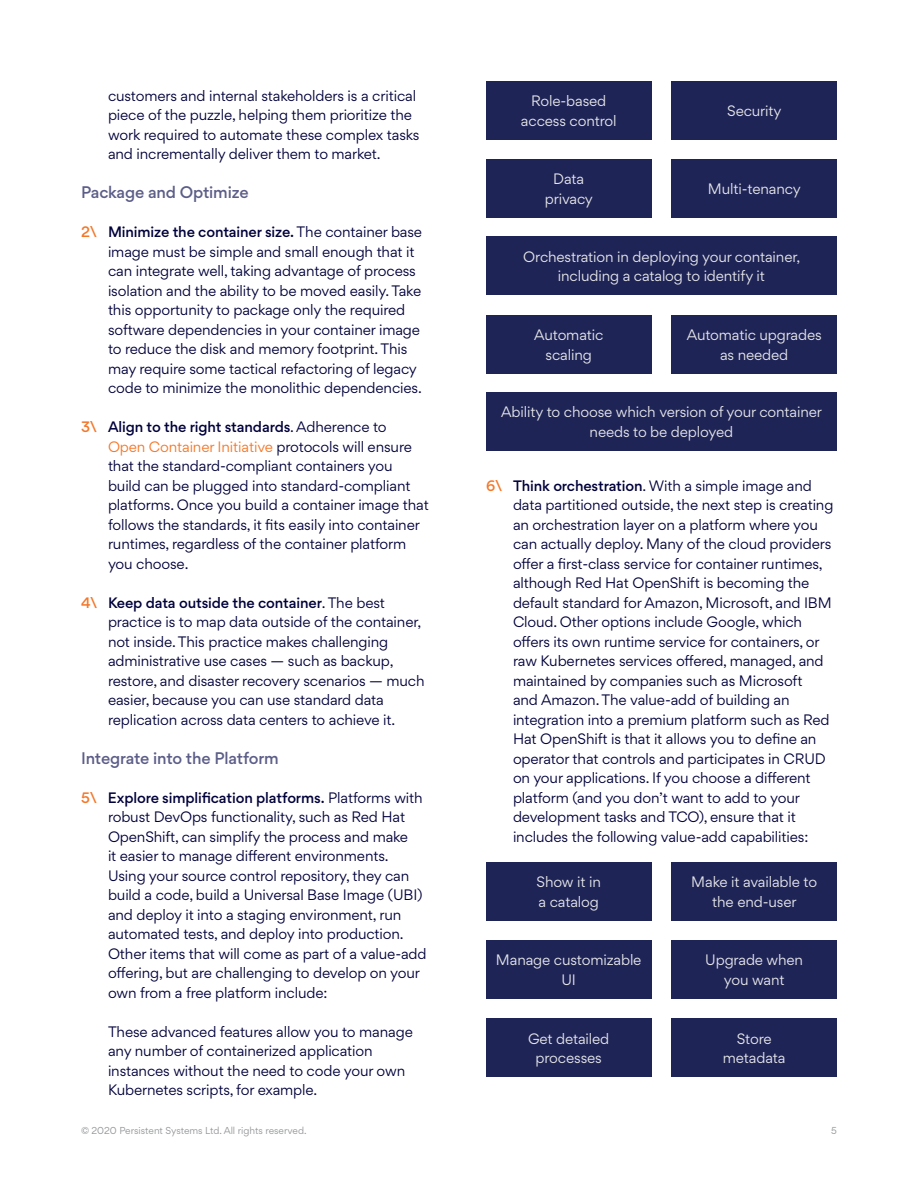
<style>
.page{position:relative;width:918px;height:1188px;background:#fff}
.page>*{position:absolute;margin:0;border:0;box-sizing:border-box;transform-origin:0 0}
.t1{font:500 15px "Gordita";letter-spacing:-.01em;color:#5c5e88}
.t2{font:13.5px/19.5px "Gordita";letter-spacing:-.01em;color:#00003b}
.t3{font:13.5px/19.5px "Gordita";letter-spacing:-.01em;color:#e6e7e9;text-align:center}
.t4{font:9px "Gordita";color:#939598}
.s1{font-weight:500;color:#f47728}
.s2{font-weight:500}
.s3{color:#f47728}
</style>
<div class="page">
<div style="left:486px;top:392px;width:351px;height:59px;background:#1f2457"></div>
<div style="left:486px;top:81px;width:166px;height:59px;background:#1f2457"></div>
<div style="left:486px;top:159px;width:166px;height:59px;background:#1f2457"></div>
<div style="left:486px;top:315px;width:166px;height:59px;background:#1f2457"></div>
<div style="left:486px;top:237px;width:351px;height:58px;background:#1f2457"></div>
<div style="left:671px;top:81px;width:166px;height:59px;background:#1f2457"></div>
<div style="left:671px;top:159px;width:166px;height:59px;background:#1f2457"></div>
<div style="left:671px;top:315px;width:166px;height:59px;background:#1f2457"></div>
<div style="left:486px;top:862px;width:166px;height:59px;background:#1f2457"></div>
<div style="left:486px;top:940px;width:166px;height:59px;background:#1f2457"></div>
<div style="left:486px;top:1019px;width:166px;height:58px;background:#1f2457"></div>
<div style="left:671px;top:862px;width:166px;height:59px;background:#1f2457"></div>
<div style="left:671px;top:940px;width:166px;height:59px;background:#1f2457"></div>
<div style="left:671px;top:1019px;width:166px;height:58px;background:#1f2457"></div>
<p class="t2" style="left:108px;top:85px;width:313px">customers and internal stakeholders is a critical piece of the puzzle, helping them prioritize the work required to automate these complex tasks and incrementally deliver them to market.</p>
<p class="t1" style="left:81px;top:181px;width:169px">Package and Optimize</p>
<p class="t2" style="left:108px;top:222px;width:316px;text-indent:-27px"><span class="s1">2\</span> <span class="s2">Minimize the container size.</span> The container base image must be simple and small enough that it can integrate well, taking advantage of process isolation and the ability to be moved easily. Take this opportunity to package only the required software dependencies in your container image to reduce the disk and memory footprint. This may require some tactical refactoring of legacy code to minimize the monolithic dependencies.</p>
<p class="t2" style="left:108px;top:417px;width:322px;text-indent:-27px"><span class="s1">3\</span> <span class="s2">Align to the right standards</span>. Adherence to<br><span class="s3">Open Container Initiative</span> protocols will ensure that the standard-compliant containers you build can be plugged into standard-compliant platforms. Once you build a container image that follows the standards, it fits easily into container runtimes, regardless of the container platform you choose.</p>
<p class="t2" style="left:108px;top:592px;width:318px;text-indent:-27px"><span class="s1">4\</span> <span class="s2">Keep data outside the container</span>. The best practice is to map data outside of the container, not inside. This practice makes challenging administrative use cases — such as backup, restore, and disaster recovery scenarios — much easier, because you can use standard data replication across data centers to achieve it.</p>
<p class="t1" style="left:81px;top:747px;width:199px">Integrate into the Platform</p>
<p class="t2" style="left:108px;top:787px;width:320px;text-indent:-27px"><span class="s1">5\</span> <span class="s2">Explore simplification platforms.</span> Platforms with robust DevOps functionality, such as Red Hat OpenShift, can simplify the process and make<br>it easier to manage different environments.<br>Using your source control repository, they can build a code, build a Universal Base Image (UBI) and deploy it into a staging environment, run automated tests, and deploy into production.<br>Other items that will come as part of a value-add offering, but are challenging to develop on your own from a free platform include:</p>
<p class="t2" style="left:108px;top:1021px;width:306px">These advanced features allow you to manage any number of containerized application instances without the need to code your own Kubernetes scripts, for example.</p>
<p class="t3" style="left:521px;top:91px;width:97px">Role-based access control</p>
<p class="t3" style="left:545px;top:169px;width:50px">Data privacy</p>
<p class="t3" style="left:727px;top:101px;width:56px">Security</p>
<p class="t3" style="left:708px;top:179px;width:94px">Multi-tenancy</p>
<p class="t3" style="left:523px;top:246px;width:279px">Orchestration in deploying your container, including a catalog to identify it</p>
<p class="t3" style="left:534px;top:325px;width:71px">Automatic scaling</p>
<p class="t3" style="left:687px;top:325px;width:137px">Automatic upgrades as needed</p>
<p class="t3" style="left:501px;top:402px;width:322px">Ability to choose which version of your container needs to be deployed</p>
<p class="t2" style="left:513px;top:475px;width:322px;text-indent:-27px"><span class="s1">6\</span> <span class="s2">Think orchestration</span>. With a simple image and data partitioned outside, the next step is creating an orchestration layer on a platform where you can actually deploy. Many of the cloud providers offer a first-class service for container runtimes, although Red Hat OpenShift is becoming the default standard for Amazon, Microsoft, and IBM Cloud. Other options include Google, which offers its own runtime service for containers, or raw Kubernetes services offered, managed, and maintained by companies such as Microsoft<br>and Amazon. The value-add of building an integration into a premium platform such as Red Hat OpenShift is that it allows you to define an operator that controls and participates in CRUD on your applications. If you choose a different platform (and you don’t want to add to your development tasks and TCO), ensure that it includes the following value-add capabilities:</p>
<p class="t3" style="left:537px;top:872px;width:66px;text-align:left">Show it in a catalog</p>
<p class="t3" style="left:691px;top:872px;width:127px">Make it available to the end-user</p>
<p class="t3" style="left:496px;top:950px;width:147px">Manage customizable<br>UI</p>
<p class="t3" style="left:705px;top:950px;width:99px">Upgrade when you want</p>
<p class="t3" style="left:528px;top:1028px;width:83px">Get detailed processes</p>
<p class="t3" style="left:723px;top:1028px;width:64px">Store metadata</p>
<p class="t4" style="left:81px;top:1124px;width:227px">© 2020 Persistent Systems Ltd. All rights reserved.</p>
<p class="t4" style="left:831px;top:1124px;width:7px">5</p>
</div>
